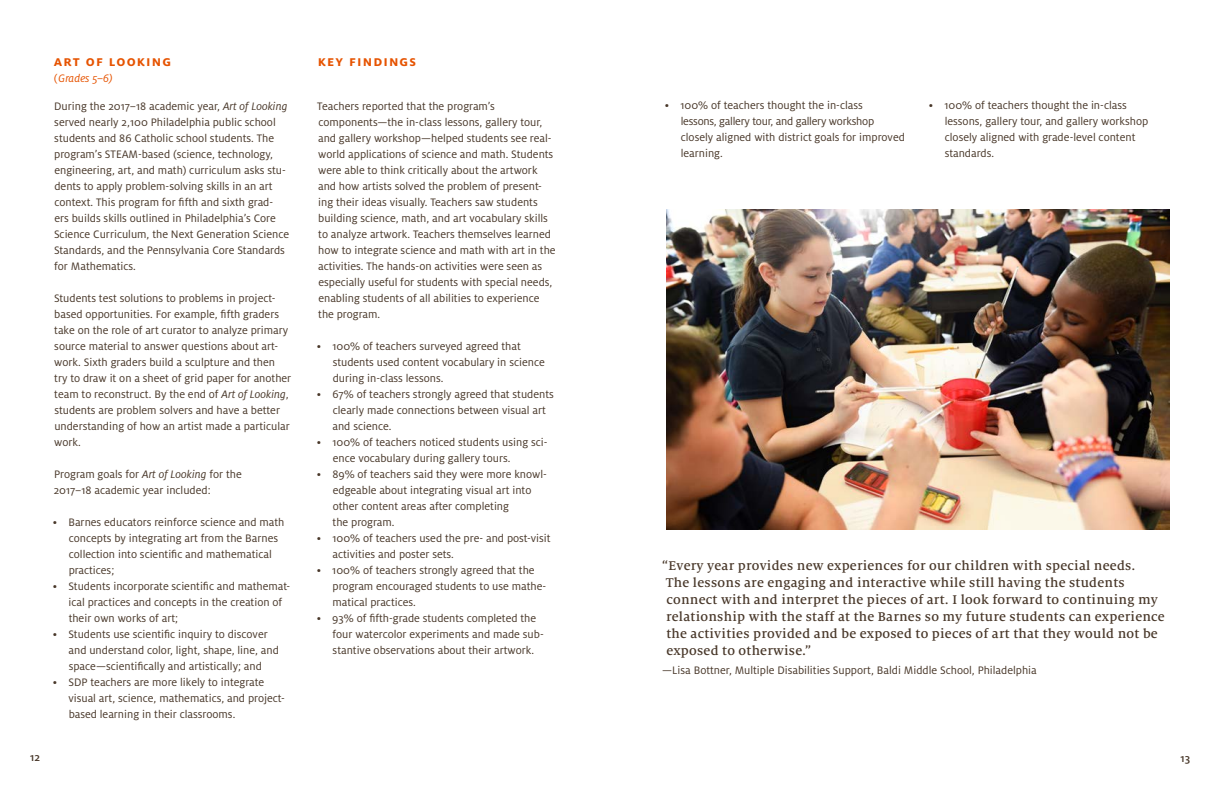
<style>
.page{position:relative;width:1224px;height:792px;background:#fff}
.page>*{position:absolute;margin:0;border:0;box-sizing:border-box;transform-origin:0 0}
.t1{font:700 15px "Milo OT";letter-spacing:.075em;color:#e65300}
.t2{font:500 14px/17px "Milo Serif OT";letter-spacing:.02em;color:#483729}
.t3{font:12px/16px "Milo OT";color:#483729}
.t4{font:italic 12px "Milo OT";color:#e65300}
.t5{font:500 12px "Milo OT";color:#483729}
.s1{font-style:normal}
.s2{font-style:italic}
</style>
<div class="page">
<img style="left:666px;top:209px;width:504px;height:321px">
<p class="t1" style="left:54px;top:52px;width:119px">Art of Looking</p>
<p class="t4" style="left:54px;top:71px;width:60px"><span class="s1">(</span>Grades 5–6)</p>
<p class="t3" style="left:54px;top:98px;width:237px">During the 2017–18 academic year, <span class="s2">Art of Looking </span>served nearly 2,100 Philadelphia public school students and 86 Catholic school students. The program’s STEAM-based (science, technology, engineering, art, and math) curriculum asks stu&shy;dents to apply problem-solving skills in an art context. This program for fifth and sixth grad&shy;ers builds skills outlined in Philadelphia’s Core Science Curriculum, the Next Generation Science Standards, and the Pennsylvania Core Standards for Mathematics.</p>
<p class="t3" style="left:54px;top:290px;width:239px">Students test solutions to problems in project&shy;based opportunities. For example, fifth graders take on the role of art curator to analyze primary source material to answer questions about art&shy;work. Sixth graders build a sculpture and then<br>try to draw it on a sheet of grid paper for another team to reconstruct. By the end of <span class="s2">Art of Looking</span>, students are problem solvers and have a better understanding of how an artist made a particular work.</p>
<p class="t3" style="left:54px;top:466px;width:190px">Program goals for <span class="s2">Art of Looking</span> for the<br>2017–18 academic year included:</p>
<p class="t3" style="left:69px;top:514px;width:217px;text-indent:-16px">• Barnes educators reinforce science and math concepts by integrating art from the Barnes collection into scientific and mathematical practices;</p>
<p class="t3" style="left:69px;top:578px;width:223px;text-indent:-16px">• Students incorporate scientific and mathemat&shy;ical practices and concepts in the creation of their own works of art;</p>
<p class="t3" style="left:69px;top:626px;width:212px;text-indent:-16px">• Students use scientific inquiry to discover and understand color, light, shape, line, and space—scientifically and artistically; and</p>
<p class="t3" style="left:68px;top:674px;width:218px;text-indent:-15px">• SDP teachers are more likely to integrate visual art, science, mathematics, and project&shy;based learning in their classrooms.</p>
<p class="t1" style="left:318px;top:52px;width:99px">Key Findings</p>
<p class="t3" style="left:317px;top:98px;width:240px">Teachers reported that the program’s components—the in-class lessons, gallery tour, and gallery workshop—helped students see real&shy;world applications of science and math. Students were able to think critically about the artwork and how artists solved the problem of present&shy;ing their ideas visually. Teachers saw students building science, math, and art vocabulary skills to analyze artwork. Teachers themselves learned how to integrate science and math with art in the activities. The hands-on activities were seen as especially useful for students with special needs, enabling students of all abilities to experience the program.</p>
<p class="t3" style="left:333px;top:338px;width:214px;text-indent:-16px">• 100% of teachers surveyed agreed that students used content vocabulary in science during in-class lessons.</p>
<p class="t3" style="left:333px;top:386px;width:223px;text-indent:-16px">• 67% of teachers strongly agreed that students clearly made connections between visual art and science.</p>
<p class="t3" style="left:333px;top:434px;width:216px;text-indent:-16px">• 100% of teachers noticed students using sci&shy;ence vocabulary during gallery tours.</p>
<p class="t3" style="left:333px;top:466px;width:216px;text-indent:-16px">• 89% of teachers said they were more knowl&shy;edgeable about integrating visual art into other content areas after completing<br>the program.</p>
<p class="t3" style="left:332px;top:530px;width:220px;text-indent:-16px">• 100% of teachers used the pre- and post-visit activities and poster sets.</p>
<p class="t3" style="left:333px;top:562px;width:215px;text-indent:-16px">• 100% of teachers strongly agreed that the program encouraged students to use mathe&shy;matical practices.</p>
<p class="t3" style="left:333px;top:610px;width:213px;text-indent:-16px">• 93% of fifth-grade students completed the four watercolor experiments and made sub&shy;stantive observations about their artwork.</p>
<p class="t3" style="left:681px;top:97px;width:226px;text-indent:-16px">• 100% of teachers thought the in-class<br>lessons, gallery tour, and gallery workshop closely aligned with district goals for improved learning.</p>
<p class="t3" style="left:945px;top:97px;width:205px;text-indent:-16px">• 100% of teachers thought the in-class lessons, gallery tour, and gallery workshop closely aligned with grade-level content standards.</p>
<p class="t2" style="left:662px;top:557px;width:504px">“Every year provides new experiences for our children with special needs.<br>The lessons are engaging and interactive while still having the students connect with and interpret the pieces of art. I look forward to continuing my relationship with the staff at the Barnes so my future students can experience the activities provided and be exposed to pieces of art that they would not be exposed to otherwise.”</p>
<p class="t3" style="left:662px;top:662px;width:376px">—Lisa Bottner, Multiple Disabilities Support, Baldi Middle School, Philadelphia</p>
<p class="t5" style="left:30px;top:751px;width:11px">12</p>
<p class="t5" style="left:1181px;top:751px;width:11px">13</p>
</div>
